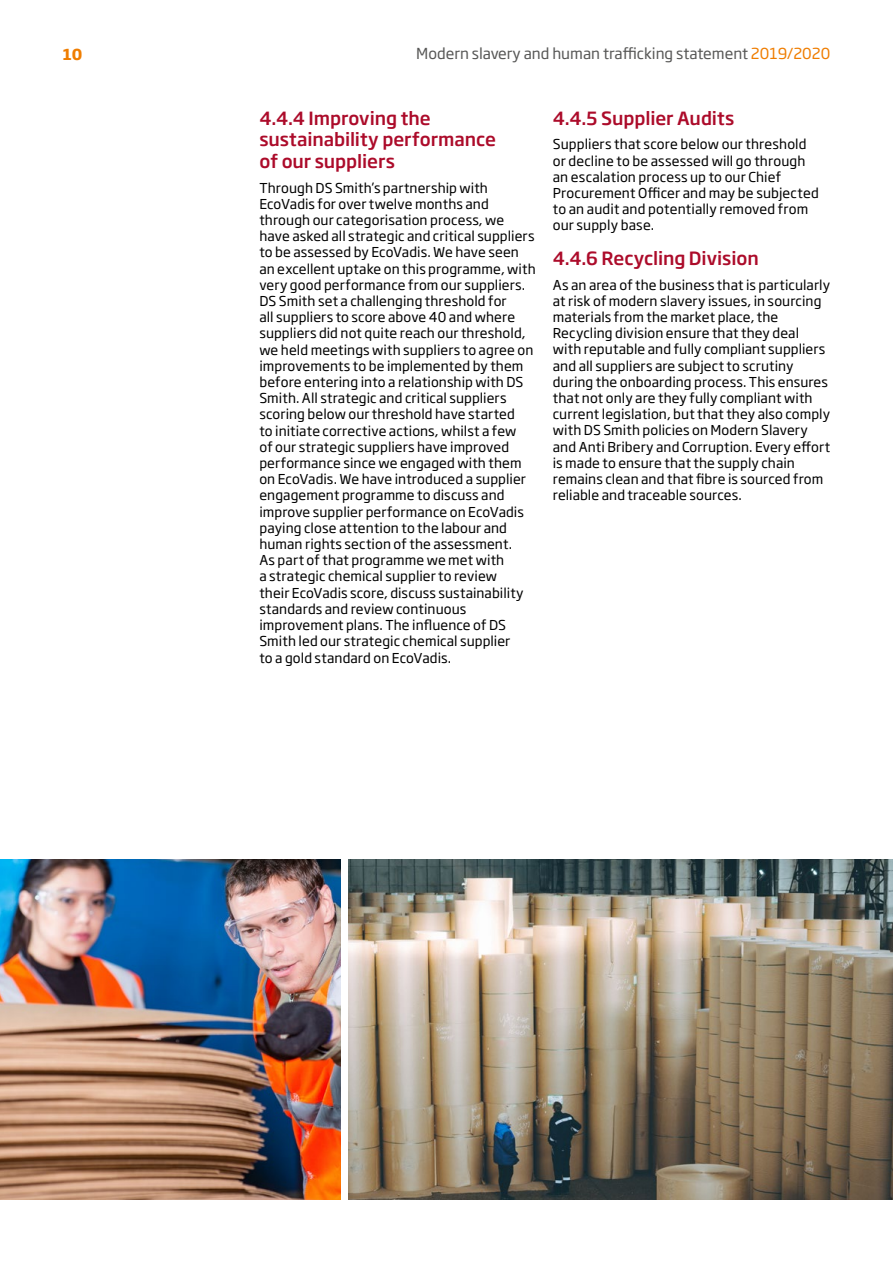
<style>
.page{position:relative;width:893px;height:1263px;background:#fff}
.page>*{position:absolute;margin:0;border:0;box-sizing:border-box;transform-origin:0 0}
.t1{font:500 18px/21.6px "Soho Gothic Pro";letter-spacing:-.005em;color:#ac0b2a}
.t2{font:15px "Soho Gothic Pro";color:#575756}
.t3{font:700 15px "Soho Gothic Pro";color:#ef7d00}
.t4{font:13.5px/16.2px "Soho Gothic Pro";letter-spacing:.005em;color:#000}
.s1{color:#ef7d00}
</style>
<div class="page">
<img style="left:0;top:859px;width:340px;height:340px">
<img style="left:349px;top:859px;width:544px;height:340px">
<p class="t3" style="left:63px;top:42px;width:21px">10</p>
<p class="t2" style="left:416px;top:41px;width:416px">Modern slavery and human trafficking statement <span class="s1">2019/2020</span></p>
<h1 class="t1" style="left:259px;top:106px;width:238px">4.4.4 Improving the sustainability performance of our suppliers</h1>
<p class="t4" style="left:259px;top:179px;width:278px">Through DS Smith’s partnership with EcoVadis for over twelve months and through our categorisation process, we have asked all strategic and critical suppliers to be assessed by EcoVadis. We have seen an excellent uptake on this programme, with very good performance from our suppliers.<br>DS Smith set a challenging threshold for<br>all suppliers to score above 40 and where suppliers did not quite reach our threshold, we held meetings with suppliers to agree on improvements to be implemented by them before entering into a relationship with DS Smith. All strategic and critical suppliers scoring below our threshold have started<br>to initiate corrective actions, whilst a few<br>of our strategic suppliers have improved performance since we engaged with them on EcoVadis. We have introduced a supplier engagement programme to discuss and improve supplier performance on EcoVadis paying close attention to the labour and human rights section of the assessment.<br>As part of that programme we met with<br>a strategic chemical supplier to review<br>their EcoVadis score, discuss sustainability standards and review continuous improvement plans. The influence of DS Smith led our strategic chemical supplier<br>to a gold standard on EcoVadis.</p>
<h1 class="t1" style="left:553px;top:106px;width:183px">4.4.5 Supplier Audits</h1>
<p class="t4" style="left:553px;top:136px;width:268px">Suppliers that score below our threshold or decline to be assessed will go through an escalation process up to our Chief Procurement Officer and may be subjected to an audit and potentially removed from our supply base.</p>
<h1 class="t1" style="left:553px;top:246px;width:207px">4.4.6 Recycling Division</h1>
<p class="t4" style="left:553px;top:276px;width:279px">As an area of the business that is particularly at risk of modern slavery issues, in sourcing materials from the market place, the Recycling division ensure that they deal with reputable and fully compliant suppliers and all suppliers are subject to scrutiny during the onboarding process. This ensures that not only are they fully compliant with current legislation, but that they also comply with DS Smith policies on Modern Slavery and Anti Bribery and Corruption. Every effort is made to ensure that the supply chain remains clean and that fibre is sourced from reliable and traceable sources.</p>
</div>
